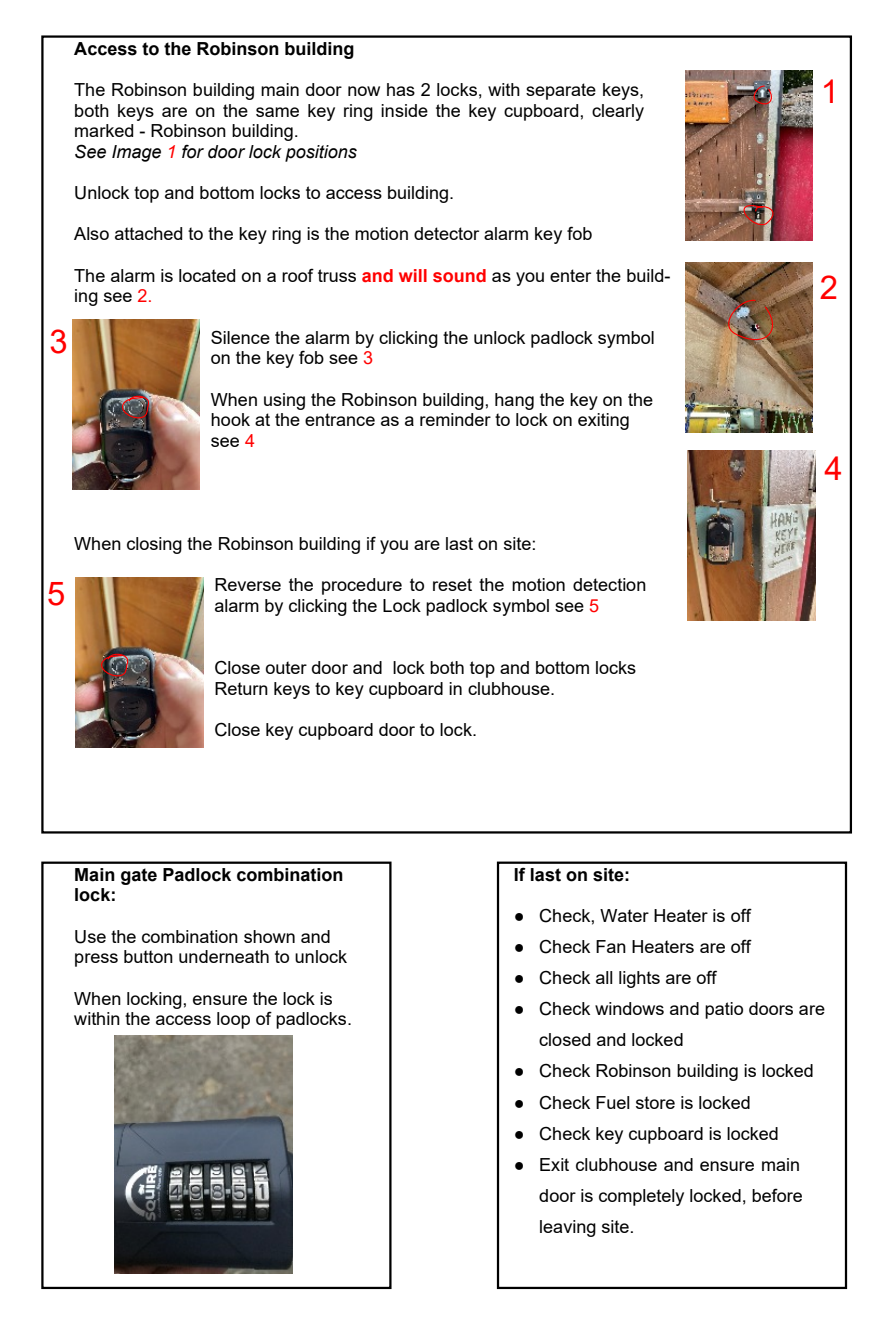
<style>
.page{position:relative;width:895px;height:1340px;background:#fff}
.page>*{position:absolute;margin:0;border:0;box-sizing:border-box;transform-origin:0 0}
.t1{font:32.85px "Arial";color:#f00}
.t2{font:18px/20.7px "Arial";color:#000}
.t3{font:700 18px/20.7px "Arial";color:#000}
.s1{font-style:italic}
.s2{font-style:italic;color:#f00}
.s3{font-weight:700;color:#f00}
.s4{color:#f00}
.s5{font-family:"Times New Roman"}
</style>
<div class="page">
<div style="left:41px;top:861px;width:350px;height:427px;border:2px solid #000"></div>
<img style="left:685px;top:71px;width:127px;height:170px">
<img style="left:72px;top:320px;width:128px;height:170px">
<img style="left:687px;top:450px;width:128px;height:170px">
<img style="left:685px;top:262px;width:127px;height:170px">
<svg style="left:749px;top:85px;width:26px;height:25px"></svg>
<svg style="left:735px;top:202px;width:49px;height:26px"></svg>
<img style="left:717px;top:298px;width:66px;height:53px">
<svg style="left:112px;top:394px;width:37px;height:28px"></svg>
<img style="left:75px;top:577px;width:128px;height:170px">
<svg style="left:91px;top:652px;width:37px;height:28px"></svg>
<img style="left:114px;top:1035px;width:178px;height:238px">
<div style="left:497px;top:861px;width:350px;height:427px;border:2px solid #000"></div>
<h1 class="t1" style="left:49px;top:328px;width:20px">3</h1>
<p class="t3" style="left:74px;top:40px;width:282px">Access to the Robinson building</p>
<p class="t2" style="left:74px;top:81px;width:571px">The Robinson building main door now has 2 locks, with separate keys, both keys are on the same key ring inside the key cupboard, clearly marked - Robinson building.<br><span class="s1">See Image</span> <span class="s2">1</span> <span class="s1">for door lock positions</span></p>
<p class="t2" style="left:74px;top:184px;width:381px">Unlock top and bottom locks to access building.</p>
<p class="t2" style="left:74px;top:225px;width:519px">Also attached to the key ring is the motion detector alarm key fob</p>
<p class="t2" style="left:74px;top:267px;width:597px">The alarm is located on a roof truss <span class="s3">and will sound</span> as you enter the build&shy;ing see <span class="s4">2.</span></p>
<p class="t2" style="left:211px;top:328px;width:445px">Silence the alarm by clicking the unlock padlock symbol on the key fob see <span class="s4">3</span></p>
<p class="t2" style="left:211px;top:390px;width:443px">When using the Robinson building, hang the key on the hook at the entrance as a reminder to lock on exiting see <span class="s4">4</span></p>
<h1 class="t1" style="left:47px;top:580px;width:20px">5</h1>
<p class="t2" style="left:74px;top:535px;width:463px">When closing the Robinson building if you are last on site:</p>
<p class="t2" style="left:214px;top:576px;width:433px">Reverse the procedure to reset the motion detection alarm by clicking the Lock padlock symbol see <span class="s4">5</span></p>
<p class="t2" style="left:214px;top:659px;width:423px">Close outer door and lock both top and bottom locks<br>Return keys to key cupboard in clubhouse.</p>
<p class="t2" style="left:214px;top:721px;width:264px">Close key cupboard door to lock.</p>
<h1 class="t1" style="left:820px;top:79px;width:20px">1</h1>
<h1 class="t1" style="left:819px;top:275px;width:20px">2</h1>
<h1 class="t1" style="left:824px;top:456px;width:20px">4</h1>
<p class="t3" style="left:74px;top:865px;width:271px">Main gate Padlock combination lock:</p>
<p class="t2" style="left:74px;top:927px;width:274px">Use the combination shown and press button underneath to unlock</p>
<p class="t2" style="left:74px;top:989px;width:279px">When locking, ensure the lock is within the access loop of padlocks.</p>
<p class="t3" style="left:514px;top:865px;width:118px">If last on site:</p>
<p class="t2" style="left:514px;top:907px;width:238px"><span class="s5">●</span> Check, Water Heater is off</p>
<p class="t2" style="left:514px;top:938px;width:238px"><span class="s5">●</span> Check Fan Heaters are off</p>
<p class="t2" style="left:514px;top:969px;width:204px"><span class="s5">●</span> Check all lights are off</p>
<p class="t2" style="left:539px;top:995px;width:287px;line-height:31.1px;text-indent:-25px"><span class="s5">●</span> Check windows and patio doors are closed and locked</p>
<p class="t2" style="left:514px;top:1062px;width:301px"><span class="s5">●</span> Check Robinson building is locked</p>
<p class="t2" style="left:514px;top:1093px;width:238px"><span class="s5">●</span> Check Fuel store is locked</p>
<p class="t2" style="left:514px;top:1124px;width:266px"><span class="s5">●</span> Check key cupboard is locked</p>
<p class="t2" style="left:539px;top:1150px;width:265px;line-height:31.1px;text-indent:-25px"><span class="s5">●</span> Exit clubhouse and ensure main door is completely locked, before leaving site.</p>
</div>
